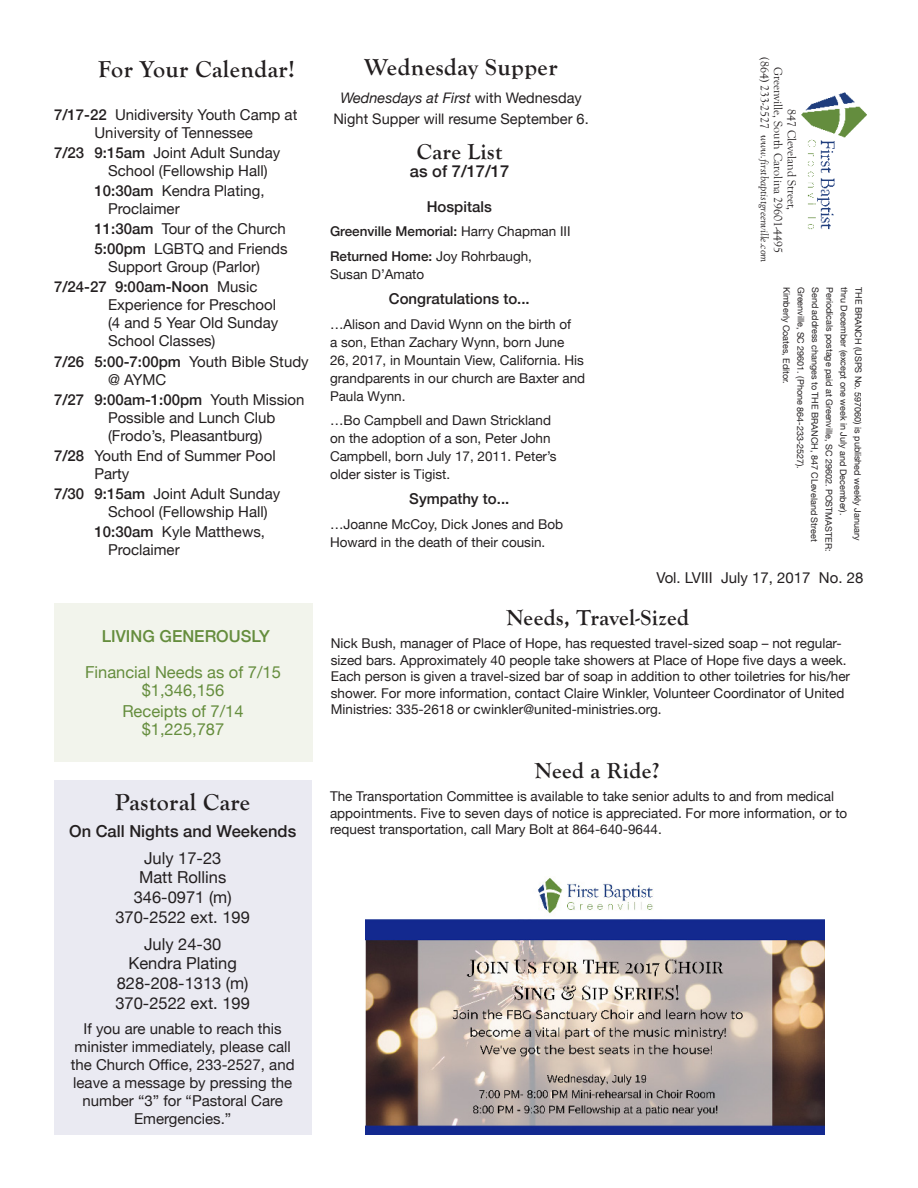
<style>
.page{position:relative;width:918px;height:1188px;background:#fff}
.page>*{position:absolute;margin:0;border:0;box-sizing:border-box;transform-origin:0 0}
.back_page_heading{font:700 24px "Goudy Old Style T";letter-spacing:.02em;color:#231f20}
.back_page_heading-2{font:700 22.5px "Goudy Old Style T";letter-spacing:.02em;color:#231f20}
.On_Call_Details_last{font:16.5px/19.8px "Helvetica Neue";color:#231f20;text-align:center}
.acts_of_kindness__et{font:16.5px "Helvetica Neue";color:#658d3d}
.back_page_subheading{font:500 16.5px "Helvetica Neue";color:#231f20}
.living_generously_he{font:500 16.5px "Helvetica Neue";color:#658d3d}
.back_page_heading-3{font:500 16.5px "Helvetica Neue";color:#231f20}
.calendar_item_new_la{font:15px/18px "Helvetica Neue";color:#231f20}
.Pastoral_Care_Note{font:15px/18px "Helvetica Neue";color:#231f20;text-align:center}
.hospitals{font:500 15px "Helvetica Neue";color:#231f20}
.t1{font:14.55px/21px "Helvetica Neue";color:#231f20;text-align:center}
.sympathy{font:13.5px/18px "Helvetica Neue";color:#231f20}
.hospitals-2{font:13.5px/18px "Helvetica Neue";color:#231f20}
.sympathy-2{font:500 13.5px "Helvetica Neue";color:#231f20}
.t2{font:12px/13.5px "Goudy Old Style T";color:#231f20;text-align:center}
.t3{font:italic 12px "Goudy Old Style T";color:#231f20}
.t4{font:9px "Helvetica Neue";letter-spacing:-.005em;color:#231f20}
.s1{font-weight:500}
.s2{font-style:italic}
.s3{font-weight:400}
.s4{font-style:normal}
</style>
<div class="page">
<img style="left:801px;top:92px;width:66px;height:138px">
<div style="left:54px;top:780px;width:257px;height:355px;background:#eaeaf2"></div>
<div style="left:55px;top:603px;width:258px;height:159px;background:#f2f4ec"></div>
<img style="left:366px;top:878px;width:458px;height:257px">
<p class="back_page_heading" style="left:98px;top:56px;width:198px">For Your Calendar!</p>
<p class="calendar_item_new_la" style="left:54px;top:106px;width:245px;text-align:center"><span class="s1">7/17-22</span> Unidiversity Youth Camp at<br>University of Tennessee</p>
<p class="calendar_item_new_la" style="left:108px;top:144px;width:174px;text-indent:-54px"><span class="s1">7/23 9:15am</span> Joint Adult Sunday<br>School (Fellowship Hall)</p>
<p class="calendar_item_new_la" style="left:108px;top:182px;width:158px;text-indent:-14px"><span class="s1">10:30am</span> Kendra Plating,<br>Proclaimer</p>
<p class="calendar_item_new_la" style="left:94px;top:221px;width:193px"><span class="s1">11:30am</span> Tour of the Church</p>
<p class="calendar_item_new_la" style="left:108px;top:241px;width:181px;text-indent:-14px"><span class="s1">5:00pm</span> LGBTQ and Friends<br>Support Group (Parlor)</p>
<p class="calendar_item_new_la" style="left:108px;top:279px;width:172px;text-indent:-54px"><span class="s1">7/24-27 9:00am-Noon</span> Music<br>Experience for Preschool (4 and 5 Year Old Sunday<br>School Classes)</p>
<p class="calendar_item_new_la" style="left:108px;top:353px;width:202px;text-indent:-54px"><span class="s1">7/26 5:00-7:00pm</span> Youth Bible Study @ AYMC</p>
<p class="calendar_item_new_la" style="left:108px;top:391px;width:198px;text-indent:-54px"><span class="s1">7/27 9:00am-1:00pm</span> Youth Mission<br>Possible and Lunch Club (Frodo’s, Pleasantburg)</p>
<p class="calendar_item_new_la" style="left:94px;top:447px;width:183px;text-indent:-40px"><span class="s1">7/28</span> Youth End of Summer Pool<br>Party</p>
<p class="calendar_item_new_la" style="left:108px;top:486px;width:174px;text-indent:-54px"><span class="s1">7/30 9:15am</span> Joint Adult Sunday<br>School (Fellowship Hall)</p>
<p class="calendar_item_new_la" style="left:108px;top:524px;width:159px;text-indent:-14px"><span class="s1">10:30am</span> Kyle Matthews,<br>Proclaimer</p>
<p class="living_generously_he" style="left:102px;top:623px;width:170px">LIVING GENEROUSLY</p>
<p class="acts_of_kindness__et" style="left:85px;top:660px;width:197px">Financial Needs as of 7/15</p>
<p class="acts_of_kindness__et" style="left:142px;top:678px;width:84px">$1,346,156</p>
<p class="acts_of_kindness__et" style="left:122px;top:699px;width:123px">Receipts of 7/14</p>
<p class="acts_of_kindness__et" style="left:142px;top:717px;width:84px">$1,225,787</p>
<p class="back_page_heading" style="left:115px;top:789px;width:137px">Pastoral Care</p>
<p class="back_page_subheading" style="left:69px;top:818px;width:229px">On Call Nights and Weekends</p>
<p class="On_Call_Details_last" style="left:115px;top:849px;width:136px">July 17-23<br>Matt Rollins<br>346-0971 (m)<br>370-2522 ext. 199</p>
<p class="On_Call_Details_last" style="left:115px;top:935px;width:136px">July 24-30<br>Kendra Plating<br>828-208-1313 (m)<br>370-2522 ext. 199</p>
<p class="Pastoral_Care_Note" style="left:71px;top:1020px;width:225px">If you are unable to reach this minister immediately, please call the Church Office, 233-2527, and leave a message by pressing the number “3” for “Pastoral Care<br>Emergencies.”</p>
<p class="back_page_heading" style="left:365px;top:54px;width:194px">Wednesday Supper</p>
<p class="t1" style="left:333px;top:88px;width:257px"><span class="s2">Wednesdays at First</span> with Wednesday<br>Night Supper will resume September 6.</p>
<p class="back_page_heading-2" style="left:417px;top:139px;width:87px">Care List</p>
<p class="back_page_heading-3" style="left:410px;top:158px;width:101px">as of 7/17/17</p>
<p class="hospitals" style="left:427px;top:194px;width:67px">Hospitals</p>
<p class="sympathy-2" style="left:330px;top:221px;width:242px">Greenville Memorial: <span class="s3">Harry Chapman III</span></p>
<p class="hospitals-2" style="left:330px;top:248px;width:204px"><span class="s1">Returned Home:</span> Joy Rohrbaugh,<br>Susan D’Amato</p>
<p class="hospitals" style="left:389px;top:287px;width:142px">Congratulations to...</p>
<p class="sympathy" style="left:330px;top:316px;width:257px">…Alison and David Wynn on the birth of<br>a son, Ethan Zachary Wynn, born June 26, 2017, in Mountain View, California. His grandparents in our church are Baxter and Paula Wynn.</p>
<p class="sympathy" style="left:330px;top:412px;width:228px">…Bo Campbell and Dawn Strickland on the adoption of a son, Peter John<br>Campbell, born July 17, 2011. Peter’s older sister is Tigist.</p>
<p class="hospitals" style="left:409px;top:487px;width:102px">Sympathy to...</p>
<p class="sympathy" style="left:330px;top:516px;width:235px">…Joanne McCoy, Dick Jones and Bob<br>Howard in the death of their cousin.</p>
<p class="t3" style="left:771px;top:57px;width:207px;rotate:90deg"><span class="s4">(864) 233-2527</span> www.firstbaptistgreenville.com</p>
<p class="t2" style="left:798px;top:67px;width:188px;rotate:90deg">847 Cleveland Street,<br>Greenville, South Carolina 29601-4495</p>
<p class="t4" style="left:793px;top:287px;width:99px;rotate:90deg">Kimberly Coates, Editor.</p>
<p class="t4" style="left:807px;top:287px;width:184px;rotate:90deg">Greenville, SC 29601. (Phone 864-233-2527).</p>
<p class="t4" style="left:821px;top:287px;width:256px;rotate:90deg">Send address changes to THE BRANCH, 847 CLeveland Street</p>
<p class="t4" style="left:836px;top:287px;width:266px;rotate:90deg">Periodicals postage paid at Greenville, SC 29602. POSTMASTER:</p>
<p class="t4" style="left:850px;top:287px;width:230px;rotate:90deg">thru December (except one week in July and December).</p>
<p class="t4" style="left:865px;top:287px;width:255px;rotate:90deg">THE BRANCH (USPS No. 597060) is published weekly January</p>
<p class="Pastoral_Care_Note" style="left:656px;top:570px;width:209px">Vol. LVIII July 17, 2017 No. 28</p>
<p class="back_page_heading-2" style="left:506px;top:605px;width:184px">Needs, Travel-Sized</p>
<p class="sympathy" style="left:331px;top:636px;width:521px;line-height:16.5px">Nick Bush, manager of Place of Hope, has requested travel-sized soap – not regular&shy;sized bars. Approximately 40 people take showers at Place of Hope five days a week.<br>Each person is given a travel-sized bar of soap in addition to other toiletries for his/her shower. For more information, contact Claire Winkler, Volunteer Coordinator of United Ministries: 335-2618 or cwinkler@united-ministries.org.</p>
<p class="back_page_heading-2" style="left:535px;top:758px;width:126px">Need a Ride?</p>
<p class="sympathy" style="left:330px;top:789px;width:519px;line-height:16.5px">The Transportation Committee is available to take senior adults to and from medical appointments. Five to seven days of notice is appreciated. For more information, or to request transportation, call Mary Bolt at 864-640-9644.</p>
</div>
